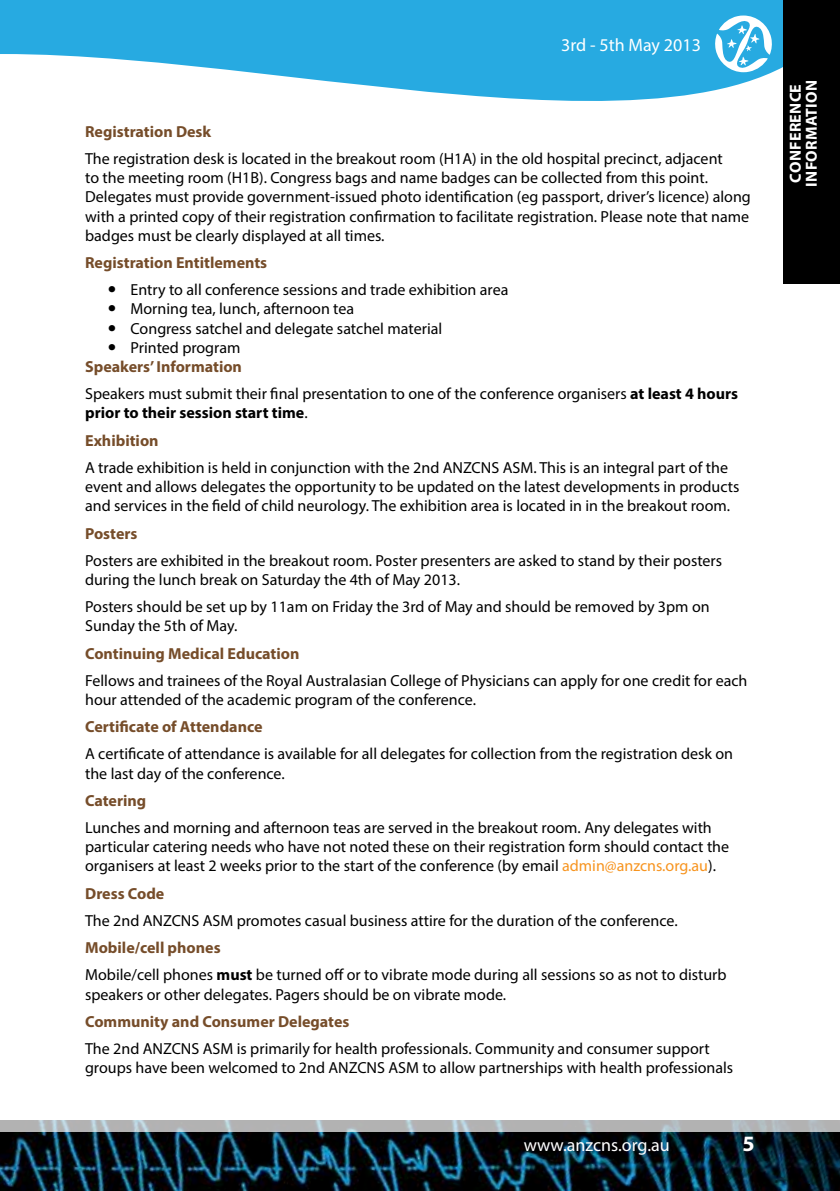
<style>
.page{position:relative;width:840px;height:1191px;background:#fff}
.page>*{position:absolute;margin:0;border:0;box-sizing:border-box;transform-origin:0 0}
.t1{font:700 22px "Myriad Pro";color:#fff}
.t2{font:18px "Myriad Pro";color:#fff}
.t3{font:16px/19.2px "Myriad Pro";color:#000}
.t4{font:700 16px/19.2px "Myriad Pro";color:#764d2a;text-align:right}
.t5{font:700 16px/16px "Myriad Pro";letter-spacing:.02em;color:#fff}
.s1{font-size:30px}
.s2{font-weight:400;font-size:30px;color:#000}
.s3{font-weight:400;color:#000}
.s4{font-weight:700}
.s5{color:#f7941f}
.s6{font-weight:700;color:#764d2a}
</style>
<div class="page">
<svg style="left:0;top:0;width:782px;height:101px;fill:#27aae1"></svg>
<svg style="left:714px;top:16px;width:58px;height:56px"></svg>
<img style="left:0;top:1132px;width:839px;height:59px">
<svg style="left:0;top:1120px;width:839px;height:12px;background:#b3b6b7"></svg>
<div style="left:782px;top:0;width:57px;height:283px;background:#000"></div>
<p class="t2" style="left:561px;top:34px;width:141px">3rd - 5th May 2013</p>
<p class="t4" style="left:85px;top:121px;width:128px">Registration Desk</p>
<p class="t3" style="left:85px;top:149px;width:666px">The registration desk is located in the breakout room (H1A) in the old hospital precinct, adjacent<br>to the meeting room (H1B). Congress bags and name badges can be collected from this point.<br>Delegates must provide government-issued photo identification (eg passport, driver’s licence) along with a printed copy of their registration confirmation to facilitate registration. Please note that name badges must be clearly displayed at all times.</p>
<p class="t4" style="left:85px;top:252px;width:183px">Registration Entitlements</p>
<p class="t3" style="left:108px;top:280px;width:402px"><span class="s1">•</span> Entry to all conference sessions and trade exhibition area</p>
<p class="t3" style="left:108px;top:299px;width:248px"><span class="s1">•</span> Morning tea, lunch, afternoon tea</p>
<p class="t3" style="left:108px;top:318px;width:336px"><span class="s1">•</span> Congress satchel and delegate satchel material</p>
<p class="t4" style="left:85px;top:337px;width:158px"><span class="s2">•</span> <span class="s3">Printed program<br></span>Speakers’ Information</p>
<p class="t3" style="left:85px;top:384px;width:654px">Speakers must submit their final presentation to one of the conference organisers <span class="s4">at least 4 hours prior to their session start time</span>.</p>
<p class="t4" style="left:85px;top:430px;width:75px">Exhibition</p>
<p class="t3" style="left:85px;top:458px;width:655px">A trade exhibition is held in conjunction with the 2nd ANZCNS ASM. This is an integral part of the event and allows delegates the opportunity to be updated on the latest developments in products and services in the field of child neurology. The exhibition area is located in in the breakout room.</p>
<p class="t4" style="left:85px;top:523px;width:54px">Posters</p>
<p class="t3" style="left:85px;top:550px;width:638px">Posters are exhibited in the breakout room. Poster presenters are asked to stand by their posters during the lunch break on Saturday the 4th of May 2013.</p>
<p class="t3" style="left:85px;top:597px;width:625px">Posters should be set up by 11am on Friday the 3rd of May and should be removed by 3pm on<br>Sunday the 5th of May.</p>
<p class="t4" style="left:85px;top:643px;width:216px">Continuing Medical Education</p>
<p class="t3" style="left:85px;top:670px;width:663px">Fellows and trainees of the Royal Australasian College of Physicians can apply for one credit for each hour attended of the academic program of the conference.</p>
<p class="t4" style="left:85px;top:716px;width:179px">Certificate of Attendance</p>
<p class="t3" style="left:85px;top:744px;width:649px">A certificate of attendance is available for all delegates for collection from the registration desk on the last day of the conference.</p>
<p class="t4" style="left:85px;top:790px;width:63px">Catering</p>
<p class="t3" style="left:85px;top:818px;width:645px">Lunches and morning and afternoon teas are served in the breakout room. Any delegates with particular catering needs who have not noted these on their registration form should contact the organisers at least 2 weeks prior to the start of the conference (by email <span class="s5">admin@anzcns.org.au</span>).</p>
<p class="t4" style="left:85px;top:883px;width:81px">Dress Code</p>
<p class="t3" style="left:85px;top:910px;width:593px">The 2nd ANZCNS ASM promotes casual business attire for the duration of the conference.</p>
<p class="t3" style="left:85px;top:934px;width:642px;line-height:27.2px"><span class="s6">Mobile/cell phones<br></span>Mobile/cell phones <span class="s4">must</span> be turned off or to vibrate mode during all sessions so as not to disturb</p>
<p class="t3" style="left:85px;top:984px;width:422px">speakers or other delegates. Pagers should be on vibrate mode.</p>
<p class="t4" style="left:85px;top:1011px;width:266px">Community and Consumer Delegates</p>
<p class="t3" style="left:85px;top:1038px;width:649px">The 2nd ANZCNS ASM is primarily for health professionals. Community and consumer support groups have been welcomed to 2nd ANZCNS ASM to allow partnerships with health professionals</p>
<p class="t2" style="left:523px;top:1134px;width:147px">www.anzcns.org.au</p>
<h1 class="t1" style="left:742px;top:1129px;width:14px">5</h1>
<p class="t5" style="left:786px;top:187px;width:108px;rotate:-90deg">Conference<br>Information</p>
</div>
